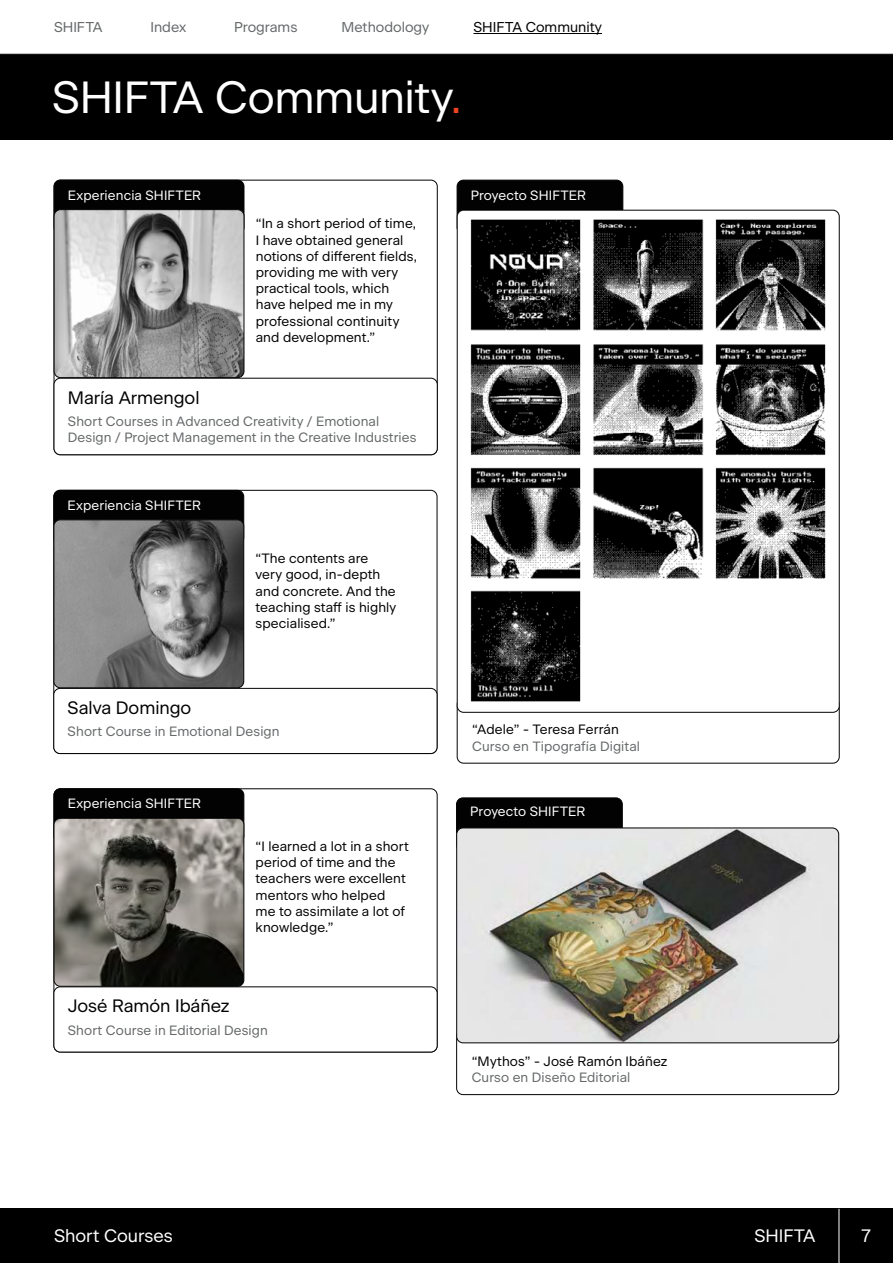
<style>
.page{position:relative;width:893px;height:1263px;background:#fff}
.page>*{position:absolute;margin:0;border:0;box-sizing:border-box;transform-origin:0 0}
.t1{font:45px "Beausite Classic Clear";letter-spacing:-.01em;color:#fff}
.t2{font:18px "Beausite Classic Clear";letter-spacing:-.005em;color:#000}
.t3{font:18px "Beausite Classic Clear";color:#fff}
.t4{font:14.25px "Beausite Classic Clear";color:#646869}
.t5{font:14.25px "Beausite Classic Clear";color:#000}
.t6{font:13.5px/16.2px "Beausite Classic Clear";letter-spacing:.01em;color:#000}
.t7{font:13.5px/16.2px "Beausite Classic Clear";letter-spacing:.01em;color:#656869}
.t8{font:13.5px "Beausite Classic Clear";letter-spacing:.01em;color:#fff}
.s1{color:#f04521}
</style>
<div class="page">
<div style="left:0;top:55px;width:893px;height:85px;background:#000"></div>
<hr style="left:0;top:54px;width:893px;height:1px;background:#1d1e1c">
<div style="left:0;top:1209px;width:893px;height:54px;background:#000"></div>
<hr style="left:839px;top:1209px;width:1px;height:54px;background:#fff">
<hr style="left:473px;top:33px;width:129px;height:1px;background:#000">
<div style="left:54px;top:378px;width:384px;height:77px;border:1px solid #020203;border-radius:6px"></div>
<div style="left:54px;top:180px;width:190px;height:54px;background:#020203;border-radius:6px"></div>
<div style="left:54px;top:180px;width:190px;height:54px;border:1px solid #020203;border-radius:6px"></div>
<img style="left:54px;top:210px;width:190px;height:168px">
<div style="left:54px;top:209px;width:190px;height:169px;border:1px solid #000;border-radius:6px"></div>
<div style="left:54px;top:688px;width:383px;height:66px;border:1px solid #020203;border-radius:6px"></div>
<div style="left:54px;top:490px;width:190px;height:54px;background:#020203;border-radius:6px"></div>
<div style="left:54px;top:490px;width:190px;height:54px;border:1px solid #020203;border-radius:6px"></div>
<img style="left:54px;top:520px;width:190px;height:168px">
<div style="left:54px;top:519px;width:190px;height:169px;border:1px solid #000;border-radius:6px"></div>
<div style="left:54px;top:986px;width:383px;height:66px;border:1px solid #020203;border-radius:6px"></div>
<div style="left:54px;top:789px;width:190px;height:53px;background:#020203;border-radius:6px"></div>
<div style="left:54px;top:788px;width:190px;height:55px;border:1px solid #020203;border-radius:6px"></div>
<img style="left:54px;top:818px;width:190px;height:168px">
<div style="left:54px;top:818px;width:190px;height:168px;border:1px solid #000;border-radius:6px"></div>
<div style="left:457px;top:180px;width:166px;height:54px;background:#020203;border-radius:6px"></div>
<div style="left:457px;top:180px;width:166px;height:54px;border:1px solid #020203;border-radius:6px"></div>
<div style="left:457px;top:698px;width:382px;height:65px;border:1px solid #020203;border-radius:6px"></div>
<img style="left:457px;top:210px;width:382px;height:502px">
<div style="left:457px;top:798px;width:165px;height:53px;background:#020203;border-radius:6px"></div>
<div style="left:456px;top:798px;width:167px;height:54px;border:1px solid #020203;border-radius:6px"></div>
<div style="left:456px;top:1029px;width:383px;height:66px;border:1px solid #020203;border-radius:6px"></div>
<img style="left:457px;top:828px;width:381px;height:215px">
<div style="left:456px;top:828px;width:383px;height:215px;border:1px solid #020203;border-radius:6px"></div>
<p class="t4" style="left:54px;top:16px;width:50px">SHIFTA</p>
<p class="t4" style="left:150px;top:16px;width:37px">Index</p>
<p class="t4" style="left:234px;top:16px;width:65px">Programs</p>
<p class="t4" style="left:342px;top:16px;width:89px">Methodology</p>
<p class="t5" style="left:473px;top:16px;width:130px">SHIFTA Community</p>
<h1 class="t1" style="left:52px;top:63px;width:411px">SHIFTA Community<span class="s1">.</span></h1>
<p class="t8" style="left:68px;top:185px;width:135px">Experiencia SHIFTER</p>
<p class="t6" style="left:256px;top:214px;width:163px">“In a short period of time,<br>I have obtained general notions of different fields, providing me with very practical tools, which have helped me in my professional continuity and development.”</p>
<h2 class="t2" style="left:68px;top:384px;width:133px">María Armengol</h2>
<p class="t7" style="left:68px;top:412px;width:350px">Short Courses in Advanced Creativity / Emotional<br>Design / Project Management in the Creative Industries</p>
<p class="t8" style="left:68px;top:495px;width:135px">Experiencia SHIFTER</p>
<p class="t6" style="left:256px;top:549px;width:142px">“The contents are very good, in-depth and concrete. And the teaching staff is highly specialised.”</p>
<p class="t8" style="left:471px;top:185px;width:117px">Proyecto SHIFTER</p>
<h2 class="t2" style="left:68px;top:694px;width:125px">Salva Domingo</h2>
<p class="t7" style="left:68px;top:722px;width:213px">Short Course in Emotional Design</p>
<p class="t8" style="left:68px;top:793px;width:135px">Experiencia SHIFTER</p>
<p class="t6" style="left:256px;top:837px;width:155px">“I learned a lot in a short period of time and the teachers were excellent mentors who helped<br>me to assimilate a lot of knowledge.”</p>
<h2 class="t2" style="left:68px;top:992px;width:163px">José Ramón Ibáñez</h2>
<p class="t7" style="left:68px;top:1021px;width:202px">Short Course in Editorial Design</p>
<p class="t6" style="left:472px;top:720px;width:148px">“Adele” - Teresa Ferrán</p>
<p class="t7" style="left:472px;top:737px;width:169px">Curso en Tipografía Digital</p>
<p class="t8" style="left:470px;top:801px;width:117px">Proyecto SHIFTER</p>
<p class="t6" style="left:472px;top:1052px;width:197px">“Mythos” - José Ramón Ibáñez</p>
<p class="t7" style="left:472px;top:1068px;width:160px">Curso en Diseño Editorial</p>
<h2 class="t3" style="left:54px;top:1222px;width:120px">Short Courses</h2>
<h2 class="t3" style="left:754px;top:1222px;width:63px">SHIFTA</h2>
<h2 class="t3" style="left:861px;top:1222px;width:11px">7</h2>
</div>
